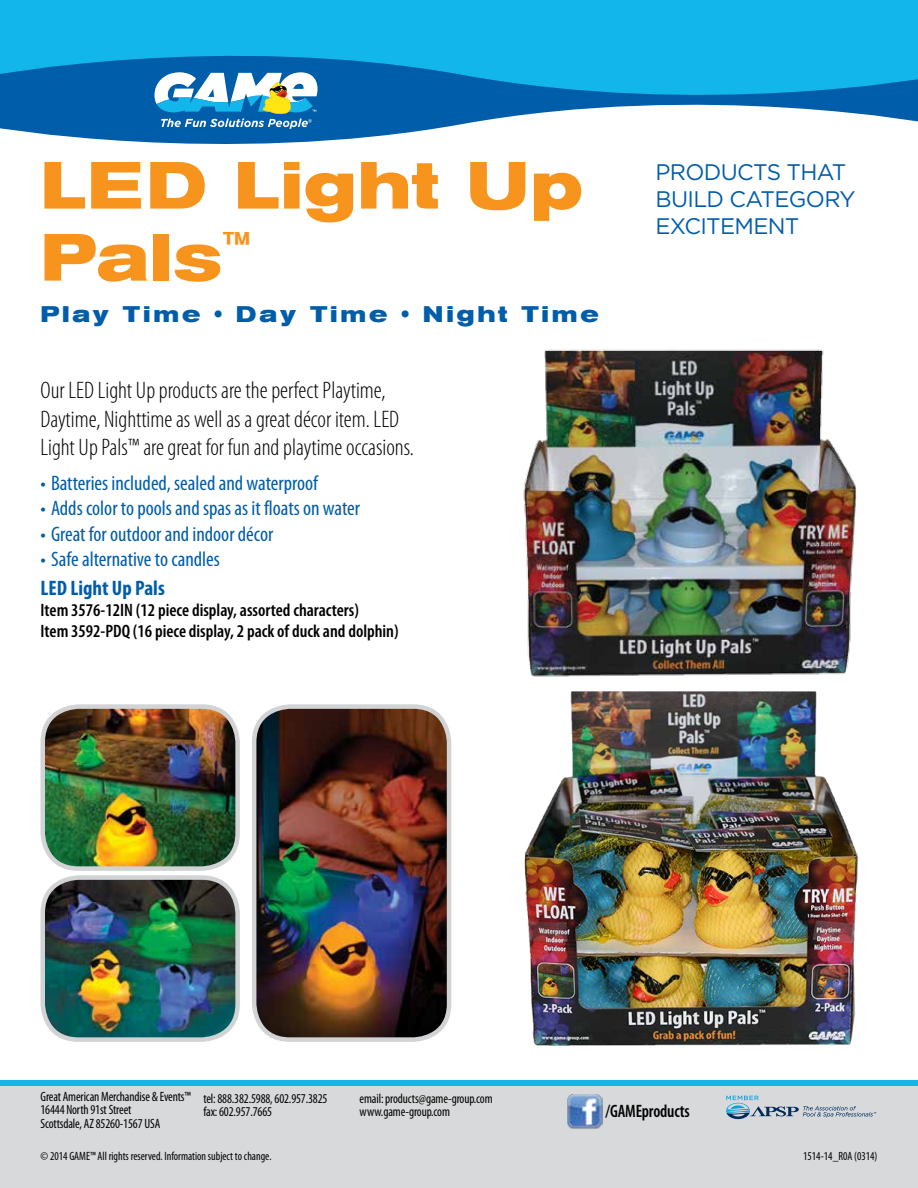
<style>
.page{position:relative;width:918px;height:1188px;background:#fff}
.page>*{position:absolute;margin:0;border:0;box-sizing:border-box;transform-origin:0 0}
.t1{font:700 expanded 66px/72px "Akzidenz Grotesk BE";letter-spacing:.02em;color:#f7941e}
.t2{font:300 condensed 24px/28.5px "Myriad Pro";color:#000}
.t3{font:22.5px/27px "Gotham";letter-spacing:-.03em;color:#005daa}
.t4{font:700 expanded 22.5px "Akzidenz Grotesk BE";letter-spacing:.125em;color:#005daa}
.t5{font:condensed 21px "Myriad Pro";color:#005daa}
.t6{font:700 condensed 21px "Myriad Pro";color:#005daa}
.t7{font:600 condensed 18px/21px "Myriad Pro";color:#000}
.t8{font:600 condensed 18px "Myriad Pro";color:#000;scale:.95 1}
.t9{font:condensed 13.5px/13.5px "Myriad Pro";letter-spacing:-.01em;color:#000;scale:.95 1}
.t10{font:condensed 12px "Myriad Pro";color:#000;scale:.95 1}
</style>
<div class="page">
<img style="left:254px;top:709px;width:195px;height:331px">
<div style="left:252px;top:704px;width:199px;height:338px;border:4px solid #d1d3d4;border-radius:36px"></div>
<img style="left:45px;top:709px;width:190px;height:157px">
<div style="left:40px;top:704px;width:200px;height:167px;border:4px solid #d1d3d4;border-radius:36px"></div>
<img style="left:45px;top:880px;width:190px;height:157px">
<div style="left:40px;top:875px;width:200px;height:167px;border:4px solid #d1d3d4;border-radius:36px"></div>
<img style="left:523px;top:349px;width:334px;height:325px">
<img style="left:524px;top:674px;width:334px;height:372px">
<svg style="left:0;top:118px;width:918px;height:26px"></svg>
<svg style="left:0;top:0;width:918px;height:118px;background:#159fd8"></svg>
<svg style="left:154px;top:72px;width:164px;height:56px"></svg>
<div style="left:0;top:1080px;width:918px;height:108px;background:#d7d9da"></div>
<div style="left:0;top:1080px;width:918px;height:5px;background:#13b6ea"></div>
<img style="left:567px;top:1094px;width:35px;height:35px">
<svg style="left:726px;top:1096px;width:150px;height:23px"></svg>
<h1 class="t1" style="left:40px;top:151px;width:544px">LED Light Up<br>Pals<sup>™</sup></h1>
<h3 class="t4" style="left:40px;top:301px;width:560px">Play Time • Day Time • Night Time</h3>
<h2 class="t2" style="left:40px;top:376px;width:375px">Our LED Light Up products are the perfect Playtime,<br>Daytime, Nighttime as well as a great décor item. LED<br>Light Up Pals™ are great for fun and playtime occasions.</h2>
<h3 class="t5" style="left:40px;top:470px;width:279px">• Batteries included, sealed and waterproof</h3>
<h3 class="t5" style="left:40px;top:496px;width:321px">• Adds color to pools and spas as it floats on water</h3>
<h3 class="t5" style="left:40px;top:521px;width:234px">• Great for outdoor and indoor décor</h3>
<h3 class="t5" style="left:40px;top:547px;width:181px">• Safe alternative to candles</h3>
<h3 class="t6" style="left:40px;top:575px;width:126px">LED Light Up Pals</h3>
<h3 class="t7" style="left:40px;top:599px;width:360px">Item 3576-12IN (12 piece display, assorted characters)<br>Item 3592-PDQ (16 piece display, 2 pack of duck and dolphin)</h3>
<h3 class="t3" style="left:656px;top:158px;width:201px">PRODUCTS THAT<br>BUILD CATEGORY<br>EXCITEMENT</h3>
<p class="t9" style="left:40px;top:1090px;width:160px">Great American Merchandise &amp; Events™<br>16444 North 91st Street<br>Scottsdale, AZ 85260-1567 USA</p>
<p class="t9" style="left:203px;top:1091px;width:132px">tel: 888.382.5988, 602.957.3825 fax: 602.957.7665</p>
<p class="t9" style="left:360px;top:1091px;width:142px">email: products@game-group.com www.game-group.com</p>
<h3 class="t8" style="left:606px;top:1100px;width:90px">/GAMEproducts</h3>
<p class="t10" style="left:40px;top:1149px;width:245px">© 2014 GAME™ All rights reserved. Information subject to change.</p>
<p class="t10" style="left:803px;top:1149px;width:80px">1514-14_R0A (0314)</p>
</div>
